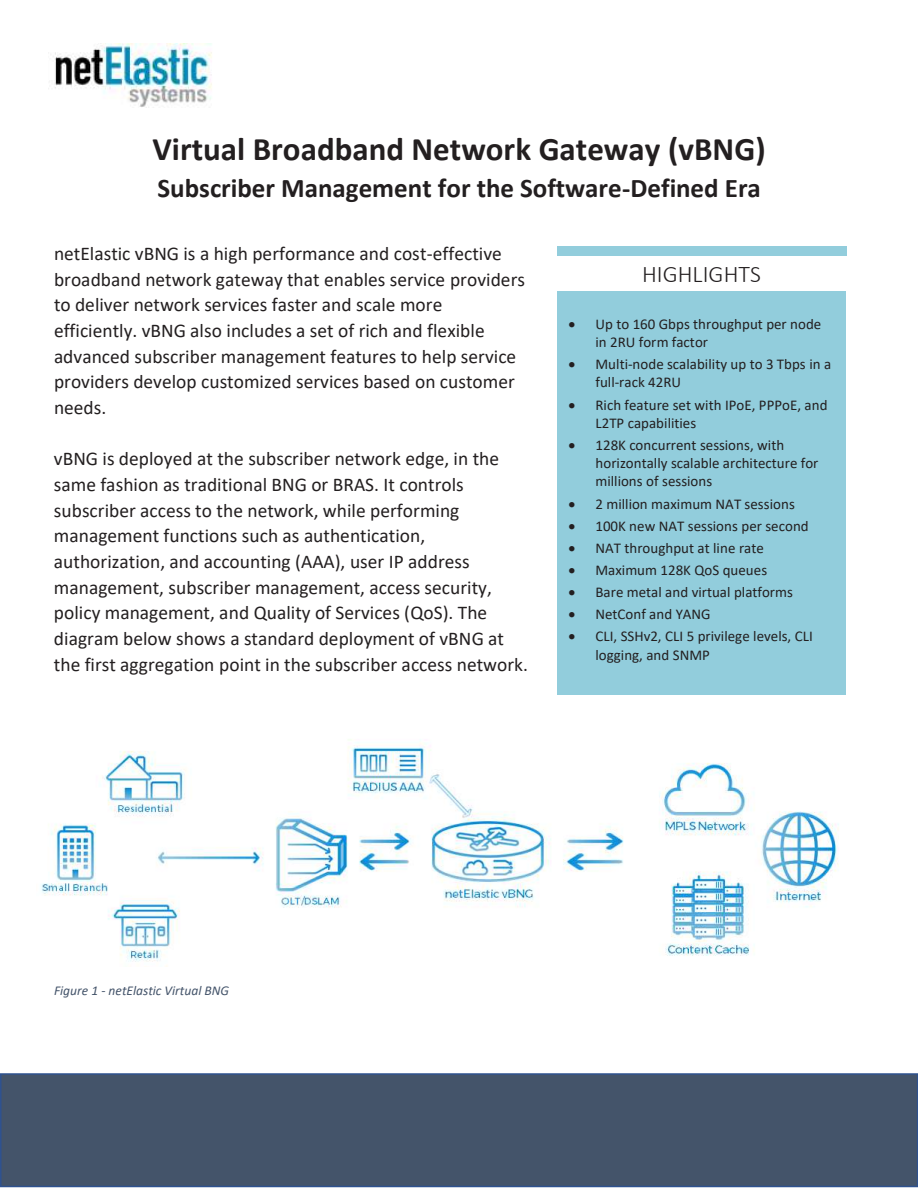
<style>
.page{position:relative;width:918px;height:1188px;background:#fff}
.page>*{position:absolute;margin:0;border:0;box-sizing:border-box;transform-origin:0 0}
.t1{font:700 33px "Calibri";color:#231f20}
.t2{font:700 27px "Calibri";color:#231f20}
.t3{font:300 24px "Calibri";color:#231f20}
.t4{font:19.5px/25.7px "Calibri";color:#231f20}
.t5{font:15px/18.1px "Calibri";color:#231f20}
.t6{font:italic 13.5px "Calibri";color:#44546a}
</style>
<div class="page">
<img style="left:48px;top:44px;width:164px;height:64px">
<div style="left:1px;top:1074px;width:917px;height:112px;background:#44546a"></div>
<div style="left:0;top:1073px;width:918px;height:114px;border:2px solid #2f528f"></div>
<div style="left:557px;top:246px;width:289px;height:14px;background:#92cddc"></div>
<div style="left:557px;top:291px;width:289px;height:403px;background:#92cddc"></div>
<img style="left:557px;top:256px;width:289px;height:4px">
<img style="left:41px;top:739px;width:798px;height:223px">
<h1 class="t1" style="left:152px;top:126px;width:615px">Virtual Broadband Network Gateway (vBNG)</h1>
<h2 class="t2" style="left:157px;top:169px;width:605px">Subscriber Management for the Software-Defined Era</h2>
<p class="t4" style="left:54px;top:240px;width:473px">netElastic vBNG is a high performance and cost-effective broadband network gateway that enables service providers to deliver network services faster and scale more efficiently. vBNG also includes a set of rich and flexible advanced subscriber management features to help service providers develop customized services based on customer needs.</p>
<p class="t4" style="left:54px;top:446px;width:476px">vBNG is deployed at the subscriber network edge, in the same fashion as traditional BNG or BRAS. It controls subscriber access to the network, while performing management functions such as authentication, authorization, and accounting (AAA), user IP address management, subscriber management, access security, policy management, and Quality of Services (QoS). The diagram below shows a standard deployment of vBNG at the first aggregation point in the subscriber access network.</p>
<p class="t3" style="left:642px;top:259px;width:120px">HIGHLIGHTS</p>
<p class="t5" style="left:596px;top:314px;width:227px;text-indent:-27px">• Up to 160 Gbps throughput per node in 2RU form factor</p>
<p class="t5" style="left:596px;top:355px;width:237px;text-indent:-27px">• Multi-node scalability up to 3 Tbps in a full-rack 42RU</p>
<p class="t5" style="left:596px;top:395px;width:234px;text-indent:-27px">• Rich feature set with IPoE, PPPoE, and<br>L2TP capabilities</p>
<p class="t5" style="left:596px;top:435px;width:224px;text-indent:-27px">• 128K concurrent sessions, with horizontally scalable architecture for millions of sessions</p>
<p class="t5" style="left:569px;top:494px;width:228px">• 2 million maximum NAT sessions</p>
<p class="t5" style="left:569px;top:516px;width:242px">• 100K new NAT sessions per second</p>
<p class="t5" style="left:569px;top:538px;width:197px">• NAT throughput at line rate</p>
<p class="t5" style="left:569px;top:561px;width:200px">• Maximum 128K QoS queues</p>
<p class="t5" style="left:569px;top:583px;width:226px">• Bare metal and virtual platforms</p>
<p class="t5" style="left:569px;top:605px;width:144px">• NetConf and YANG</p>
<p class="t5" style="left:596px;top:627px;width:219px;text-indent:-27px">• CLI, SSHv2, CLI 5 privilege levels, CLI logging, and SNMP</p>
<p class="t6" style="left:54px;top:981px;width:177px">Figure 1 - netElastic Virtual BNG</p>
</div>
